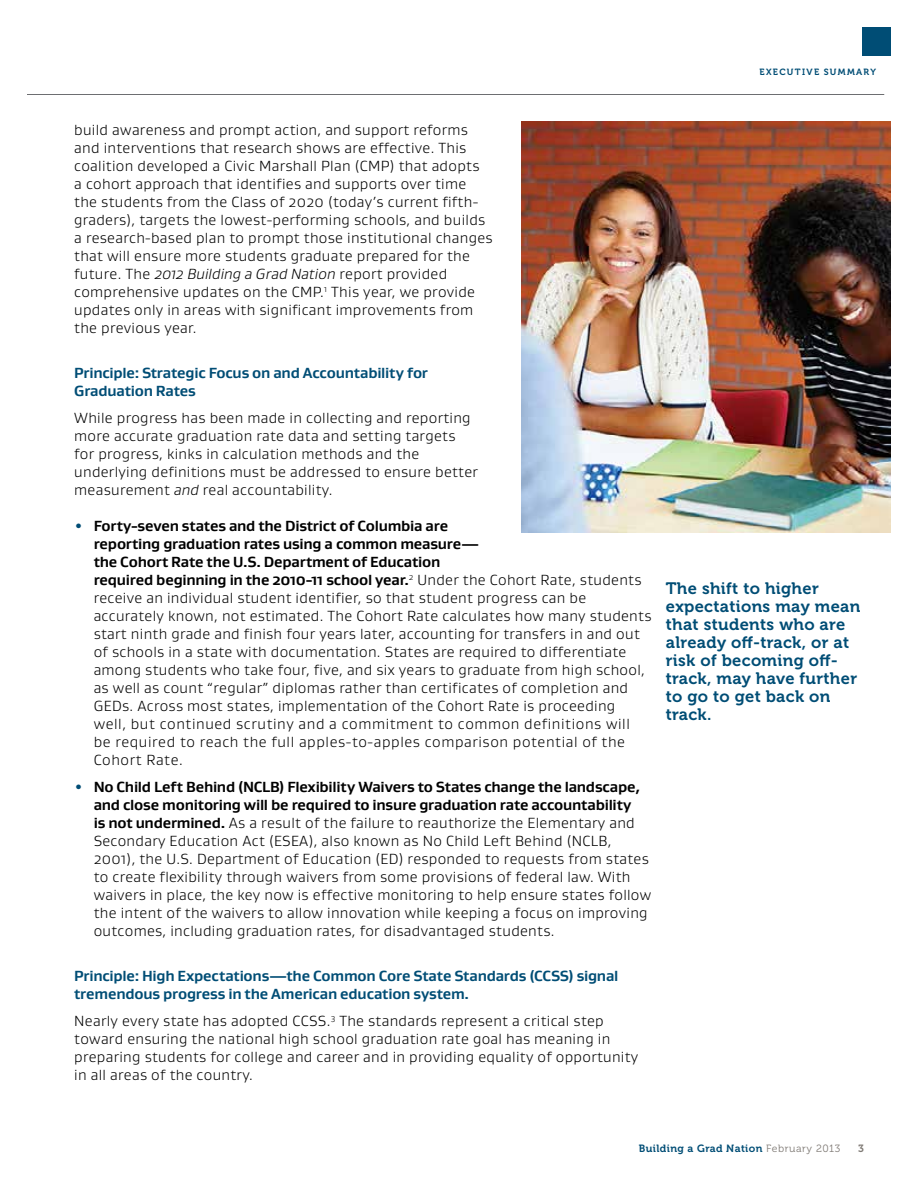
<style>
.page{position:relative;width:918px;height:1188px;background:#fff}
.page>*{position:absolute;margin:0;border:0;box-sizing:border-box;transform-origin:0 0}
.t1{font:16.5px/18px "Museo 700";letter-spacing:.02em;color:#004d75}
.t2{font:300 15px/18px "Gustan";letter-spacing:.02em;color:#000}
.t3{font:700 15px/18px "Gustan";letter-spacing:-.015em;color:#004d75}
.t4{font:10.5px "Museo 700";letter-spacing:.04em;color:#004d75}
.t5{font:10.5px "Museo 700";color:#807b76}
.t6{font:9px "Museo 700";letter-spacing:.145em;color:#004d75}
.s1{font-style:italic}
.s2{font-weight:700;color:#004d75}
.s3{font-weight:700}
.s4{font-family:"Museo 300";color:#807b76}
</style>
<div class="page">
<hr style="left:27px;top:94px;width:857px;height:1px;background:#6d6e71">
<div style="left:863px;top:27px;width:28px;height:28px;background:#004d75"></div>
<img style="left:521px;top:122px;width:370px;height:411px">
<p class="t6" style="left:759px;top:67px;width:118px">Executive summary</p>
<p class="t2" style="left:74px;top:121px;width:420px">build awareness and prompt action, and support reforms and interventions that research shows are effective. This coalition developed a Civic Marshall Plan (CMP) that adopts<br>a cohort approach that identifies and supports over time the students from the Class of 2020 (today’s current fifth&shy;graders), targets the lowest-performing schools, and builds a research-based plan to prompt those institutional changes that will ensure more students graduate prepared for the future. The <span class="s1">2012 Building a Grad Nation</span> report provided comprehensive updates on the CMP.<sup>1</sup> This year, we provide updates only in areas with significant improvements from the previous year.</p>
<p class="t3" style="left:74px;top:363px;width:355px">Principle: Strategic Focus on and Accountability for<br>Graduation Rates</p>
<p class="t2" style="left:74px;top:409px;width:405px">While progress has been made in collecting and reporting more accurate graduation rate data and setting targets for progress, kinks in calculation methods and the underlying definitions must be addressed to ensure better measurement <span class="s1">and</span> real accountability.</p>
<p class="t2" style="left:94px;top:517px;width:559px;text-indent:-19px"><span class="s2">•</span> <span class="s3">Forty-seven states and the District of Columbia are<br>reporting graduation rates using a common measure—<br>the Cohort Rate the U.S. Department of Education<br>required beginning in the 2010-11 school year.</span><sup>2</sup> Under the Cohort Rate, students receive an individual student identifier, so that student progress can be accurately known, not estimated. The Cohort Rate calculates how many students start ninth grade and finish four years later, accounting for transfers in and out of schools in a state with documentation. States are required to differentiate among students who take four, five, and six years to graduate from high school, as well as count “regular” diplomas rather than certificates of completion and GEDs. Across most states, implementation of the Cohort Rate is proceeding well, but continued scrutiny and a commitment to common definitions will<br>be required to reach the full apples-to-apples comparison potential of the Cohort Rate.</p>
<p class="t2" style="left:94px;top:778px;width:559px;text-indent:-19px"><span class="s2">•</span> <span class="s3">No Child Left Behind (NCLB) Flexibility Waivers to States change the landscape, and close monitoring will be required to insure graduation rate accountability<br>is not undermined.</span> As a result of the failure to reauthorize the Elementary and Secondary Education Act (ESEA), also known as No Child Left Behind (NCLB, 2001), the U.S. Department of Education (ED) responded to requests from states to create flexibility through waivers from some provisions of federal law. With waivers in place, the key now is effective monitoring to help ensure states follow the intent of the waivers to allow innovation while keeping a focus on improving outcomes, including graduation rates, for disadvantaged students.</p>
<p class="t3" style="left:74px;top:966px;width:546px">Principle: High Expectations—the Common Core State Standards (CCSS) signal tremendous progress in the American education system.</p>
<p class="t2" style="left:74px;top:1012px;width:566px">Nearly every state has adopted CCSS.<sup>3</sup> The standards represent a critical step toward ensuring the national high school graduation rate goal has meaning in preparing students for college and career and in providing equality of opportunity in all areas of the country.</p>
<p class="t1" style="left:666px;top:580px;width:196px">The shift to higher expectations may mean that students who are already off-track, or at risk of becoming off&shy;track, may have further to go to get back on track.</p>
<p class="t4" style="left:639px;top:1143px;width:203px">Building a Grad Nation <span class="s4">February 2013</span></p>
<p class="t5" style="left:858px;top:1143px;width:7px">3</p>
</div>
